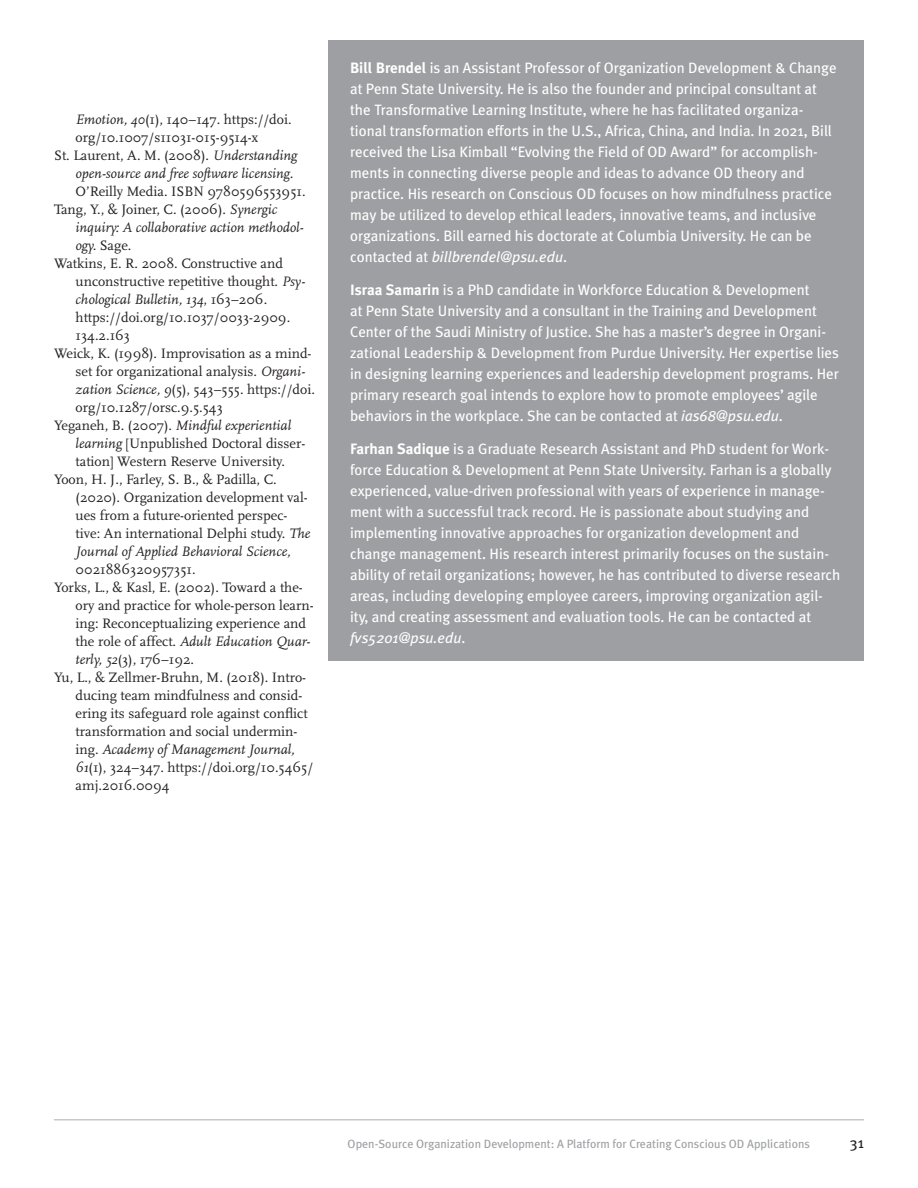
<style>
.page{position:relative;width:918px;height:1188px;background:#fff}
.page>*{position:absolute;margin:0;border:0;box-sizing:border-box;transform-origin:0 0}
.Author_Box_Bio{font:15px/21px "Meta Plus";color:#fff}
.t1{font:15px "Meta Plus";color:#231f20}
.Reference{font:14.25px/18px "Scala";color:#231f20}
.Reference-2{font:italic 14.25px/18px "Scala";color:#231f20}
.Footer__odd{font:12px "Meta Plus";color:#9d9fa2}
.s1{font-style:italic}
.s2{font-style:normal}
.s3{font-weight:700}
</style>
<div class="page">
<hr style="left:54px;top:1119px;width:810px;height:1px;background:#c7c8ca">
<div style="left:329px;top:40px;width:535px;height:622px;background:#9d9fa2"></div>
<p class="Reference" style="left:76px;top:110px;width:218px"><span class="s1">Emotion, 40</span>(1), 140–147. https://doi. org/10.1007/s11031-015-9514-x</p>
<p class="Reference" style="left:76px;top:146px;width:231px;text-indent:-22px">St. Laurent, A. M. (2008). <span class="s1">Understanding open-source and free software licensing.<br></span>O’Reilly Media. ISBN 9780596553951.</p>
<p class="Reference-2" style="left:76px;top:201px;width:229px;text-indent:-22px"><span class="s2">Tang, Y., &amp; Joiner, C. (2006).</span> Synergic inquiry: A collaborative action methodol&shy;ogy. <span class="s2">Sage.</span></p>
<p class="Reference" style="left:76px;top:254px;width:231px;text-indent:-22px">Watkins, E. R. 2008. Constructive and unconstructive repetitive thought. <span class="s1">Psy&shy;chological Bulletin, 134</span>, 163–206. https://doi.org/10.1037/0033-2909.<br>134.2.163</p>
<p class="Reference" style="left:76px;top:344px;width:241px;text-indent:-22px">Weick, K. (1998). Improvisation as a mind&shy;set for organizational analysis. <span class="s1">Organi&shy;zation Science, 9</span>(5), 543–555. https://doi. org/10.1287/orsc.9.5.543</p>
<p class="Reference" style="left:76px;top:416px;width:231px;text-indent:-22px">Yeganeh, B. (2007). <span class="s1">Mindful experiential learning</span> [Unpublished Doctoral disser&shy;tation] Western Reserve University.</p>
<p class="Reference" style="left:76px;top:470px;width:236px;text-indent:-22px">Yoon, H. J., Farley, S. B., &amp; Padilla, C. (2020). Organization development val&shy;ues from a future-oriented perspec&shy;tive: An international Delphi study. <span class="s1">The Journal of Applied Behavioral Science, </span>0021886320957351.</p>
<p class="Reference" style="left:76px;top:578px;width:240px;text-indent:-22px">Yorks, L., &amp; Kasl, E. (2002). Toward a the&shy;ory and practice for whole-person learn&shy;ing: Reconceptualizing experience and the role of affect. <span class="s1">Adult Education Quar&shy;terly, 52</span>(3), 176–192.</p>
<p class="Reference" style="left:76px;top:668px;width:239px;text-indent:-22px">Yu, L., &amp; Zellmer-Bruhn, M. (2018). Intro&shy;ducing team mindfulness and consid&shy;ering its safeguard role against conflict transformation and social undermin&shy;ing. <span class="s1">Academy of Management Journal, 61</span>(1), 324–347. https://doi.org/10.5465/ amj.2016.0094</p>
<p class="Author_Box_Bio" style="left:350px;top:57px;width:488px"><span class="s3">Bill Brendel</span> is an Assistant Professor of Organization Development &amp; Change at Penn State University. He is also the founder and principal consultant at the Transformative Learning Institute, where he has facilitated organiza&shy;tional transformation efforts in the U.S., Africa, China, and India. In 2021, Bill received the Lisa Kimball “Evolving the Field of OD Award” for accomplish&shy;ments in connecting diverse people and ideas to advance OD theory and practice. His research on Conscious OD focuses on how mindfulness practice may be utilized to develop ethical leaders, innovative teams, and inclusive organizations. Bill earned his doctorate at Columbia University. He can be contacted at <span class="s1">billbrendel@psu.edu</span>.</p>
<p class="Author_Box_Bio" style="left:350px;top:279px;width:490px"><span class="s3">Israa Samarin</span> is a PhD candidate in Workforce Education &amp; Development<br>at Penn State University and a consultant in the Training and Development Center of the Saudi Ministry of Justice. She has a master’s degree in Organi&shy;zational Leadership &amp; Development from Purdue University. Her expertise lies in designing learning experiences and leadership development programs. Her primary research goal intends to explore how to promote employees’ agile behaviors in the workplace. She can be contacted at <span class="s1">ias68@psu.edu</span>.</p>
<p class="Author_Box_Bio" style="left:350px;top:438px;width:492px"><span class="s3">Farhan Sadique</span> is a Graduate Research Assistant and PhD student for Work&shy;force Education &amp; Development at Penn State University. Farhan is a globally experienced, value-driven professional with years of experience in manage&shy;ment with a successful track record. He is passionate about studying and implementing innovative approaches for organization development and change management. His research interest primarily focuses on the sustain&shy;ability of retail organizations; however, he has contributed to diverse research areas, including developing employee careers, improving organization agil&shy;ity, and creating assessment and evaluation tools. He can be contacted at <span class="s1">fvs5201@psu.edu</span>.</p>
<p class="Footer__odd" style="left:348px;top:1136px;width:464px">Open-Source Organization Development: A Platform for Creating Conscious OD Applications</p>
<p class="t1" style="left:850px;top:1134px;width:16px">31</p>
</div>
